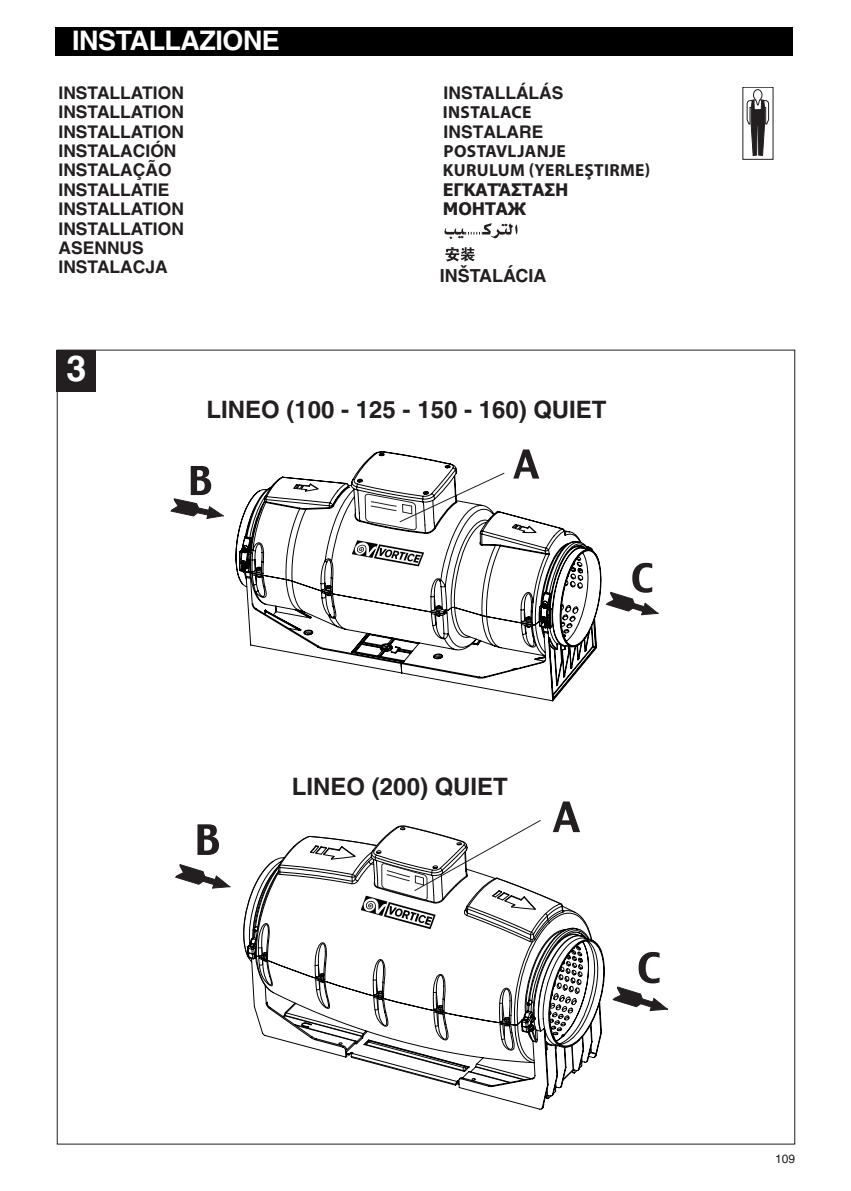
<style>
.page{position:relative;width:851px;height:1191px;background:#fff}
.page>*{position:absolute;margin:0;border:0;box-sizing:border-box;transform-origin:0 0}
.t1{font:700 36px "Helvetica LT";color:#fff}
.t2{font:700 27px "Helvetica";letter-spacing:-.02em;color:#fff}
.t3{font:700 24px "Helvetica LT";color:#231f20}
.t4{font:700 18px "Helvetica LT";color:#231f20}
.t5{font:700 17.4px/19.4px "Helvetica LT";color:#231f20}
.t6{font:700 17.4px/19.4px "Myriad Pro";letter-spacing:.02em;color:#231f20}
.t7{font:700 17.4px/19.4px "Tahoma";color:#231f20}
.t8{font:12px "Helvetica LT";color:#231f20}
</style>
<div class="page">
<div style="left:55px;top:27px;width:737px;height:28px;background:#000"></div>
<svg style="left:175px;top:864px;width:55px;height:24px"></svg>
<svg style="left:612px;top:952px;width:55px;height:59px"></svg>
<svg style="left:611px;top:563px;width:47px;height:52px"></svg>
<svg style="left:197px;top:824px;width:22px;height:31px"></svg>
<svg style="left:171px;top:466px;width:52px;height:53px"></svg>
<svg style="left:522px;top:449px;width:8px;height:2px"></svg>
<svg style="left:235px;top:451px;width:376px;height:658px"></svg>
<svg style="left:365px;top:472px;width:140px;height:58px"></svg>
<svg style="left:349px;top:538px;width:77px;height:30px"></svg>
<svg style="left:237px;top:801px;width:365px;height:297px"></svg>
<svg style="left:511px;top:524px;width:25px;height:9px"></svg>
<svg style="left:293px;top:483px;width:25px;height:9px"></svg>
<div style="left:57px;top:349px;width:39px;height:42px;background:#231f20"></div>
<svg style="left:746px;top:89px;width:23px;height:67px"></svg>
<svg style="left:445px;top:247px;width:29px;height:14px"></svg>
<svg style="left:444px;top:223px;width:73px;height:16px"></svg>
<h2 class="t2" style="left:72px;top:31px;width:209px">INSTALLAZIONE</h2>
<p class="t5" style="left:58px;top:85px;width:127px">INSTALLATION<br>INSTALLATION<br>INSTALLATION<br>INSTALACIÓN<br>INSTALAÇÃO<br>INSTALLATIE<br>INSTALLATION<br>INSTALLATION<br>ASENNUS<br>INSTALACJA</p>
<p class="t5" style="left:443px;top:85px;width:121px">INSTALLÁLÁS</p>
<p class="t6" style="left:443px;top:102px;width:90px">INSTALACE</p>
<p class="t6" style="left:443px;top:141px;width:209px">POSTAVLJANJE<br>KURULUM (YERLEŞTIRME)</p>
<p class="t7" style="left:443px;top:180px;width:127px">ΕΓΚΑΤΆΣΤΑΣΗ<br>МОНТАЖ</p>
<p class="t5" style="left:443px;top:124px;width:101px">INSTALARE</p>
<p class="t4" style="left:439px;top:268px;width:108px">INŠTALÁCIA</p>
<h1 class="t1" style="left:66px;top:355px;width:22px">3</h1>
<h3 class="t3" style="left:206px;top:400px;width:401px">LINEO (100 - 125 - 150 - 160) QUIET</h3>
<h3 class="t3" style="left:292px;top:777px;width:217px">LINEO (200) QUIET</h3>
<p class="t8" style="left:775px;top:1154px;width:22px">109</p>
</div>
